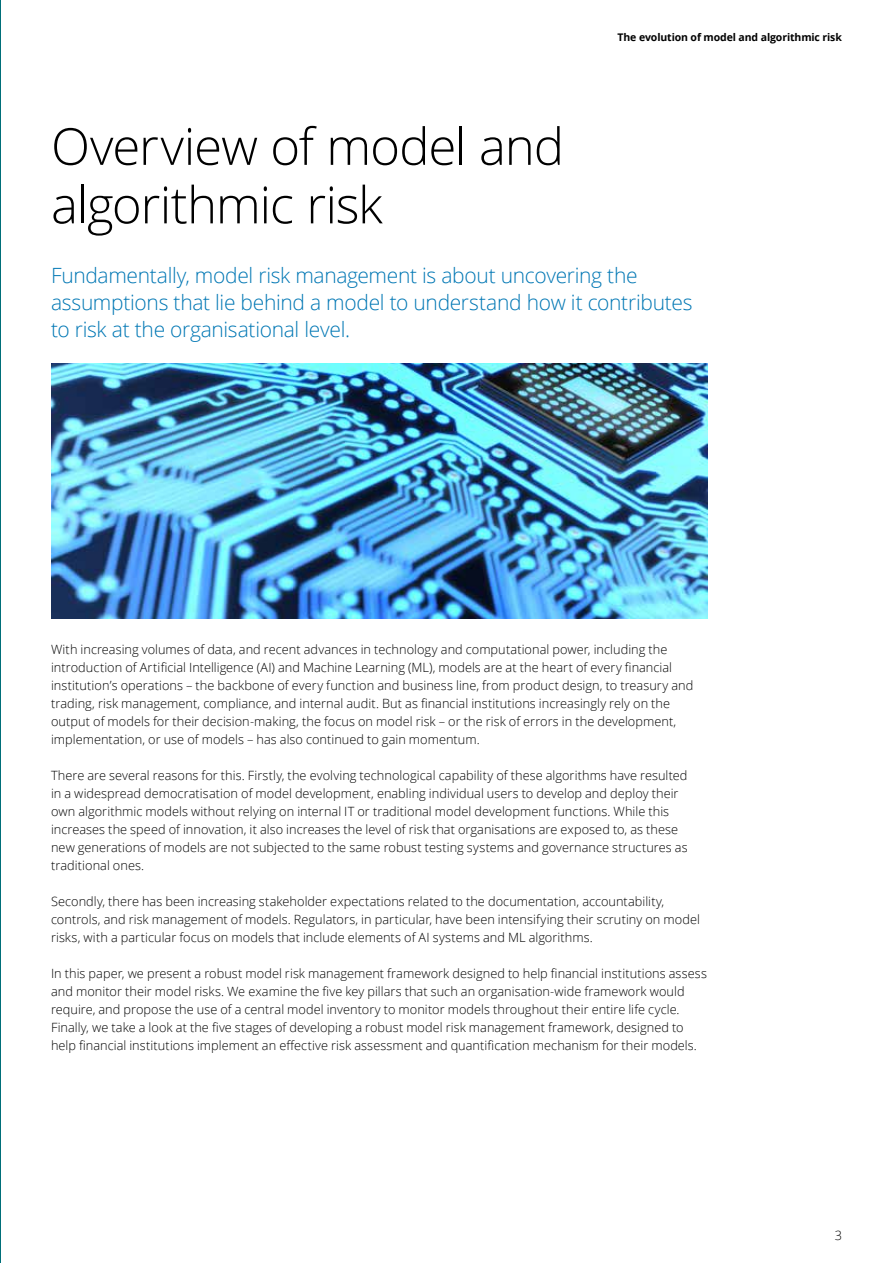
<style>
.page{position:relative;width:893px;height:1263px;background:#fff}
.page>*{position:absolute;margin:0;border:0;box-sizing:border-box;transform-origin:0 0}
.t1{font:300 51px/58.5px "Open Sans";letter-spacing:-.025em;color:#000}
.t2{font:300 21px/27px "Open Sans";letter-spacing:-.015em;color:#0077b4}
.t3{font:300 12.75px/18px "Open Sans";letter-spacing:.005em;color:#000}
.t4{font:700 10.5px "Open Sans";letter-spacing:-.01em;color:#000}
</style>
<div class="page">
<hr style="left:0;top:0;width:1px;height:1263px;background:#006f79">
<img style="left:51px;top:364px;width:656px;height:255px">
<h1 class="t1" style="left:51px;top:116px;width:515px">Overview of model and algorithmic risk</h1>
<p class="t4" style="left:617px;top:30px;width:226px">The evolution of model and algorithmic risk</p>
<h2 class="t2" style="left:51px;top:261px;width:643px">Fundamentally, model risk management is about uncovering the assumptions that lie behind a model to understand how it contributes to risk at the organisational level.</h2>
<p class="t3" style="left:51px;top:640px;width:644px">With increasing volumes of data, and recent advances in technology and computational power, including the introduction of Artificial Intelligence (AI) and Machine Learning (ML), models are at the heart of every financial institution’s operations – the backbone of every function and business line, from product design, to treasury and trading, risk management, compliance, and internal audit. But as financial institutions increasingly rely on the output of models for their decision-making, the focus on model risk – or the risk of errors in the development, implementation, or use of models – has also continued to gain momentum.</p>
<p class="t3" style="left:51px;top:766px;width:638px">There are several reasons for this. Firstly, the evolving technological capability of these algorithms have resulted in a widespread democratisation of model development, enabling individual users to develop and deploy their own algorithmic models without relying on internal IT or traditional model development functions. While this increases the speed of innovation, it also increases the level of risk that organisations are exposed to, as these new generations of models are not subjected to the same robust testing systems and governance structures as traditional ones.</p>
<p class="t3" style="left:51px;top:892px;width:650px">Secondly, there has been increasing stakeholder expectations related to the documentation, accountability, controls, and risk management of models. Regulators, in particular, have been intensifying their scrutiny on model risks, with a particular focus on models that include elements of AI systems and ML algorithms.</p>
<p class="t3" style="left:51px;top:964px;width:657px">In this paper, we present a robust model risk management framework designed to help financial institutions assess and monitor their model risks. We examine the five key pillars that such an organisation-wide framework would require, and propose the use of a central model inventory to monitor models throughout their entire life cycle.<br>Finally, we take a look at the five stages of developing a robust model risk management framework, designed to help financial institutions implement an effective risk assessment and quantification mechanism for their models.</p>
<p class="t3" style="left:835px;top:1226px;width:9px">3</p>
</div>
